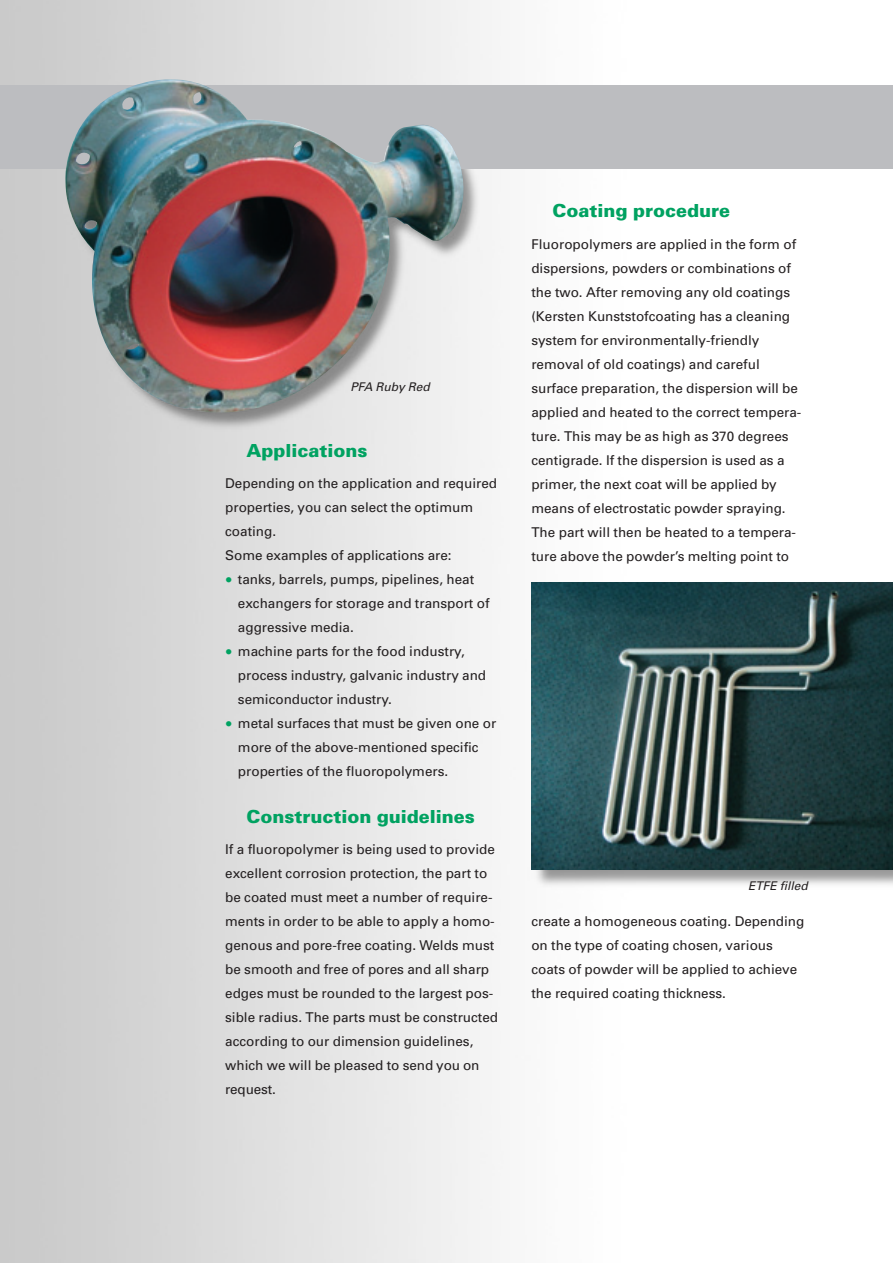
<style>
.page{position:relative;width:893px;height:1263px;background:#fff}
.page>*{position:absolute;margin:0;border:0;box-sizing:border-box;transform-origin:0 0}
.t1{font:900 18px "Univers";color:#00a261}
.t2{font:13.5px/24px "Univers";color:#231f20}
.t3{font:italic 12px "Univers";color:#231f20}
.s1{font-size:21px;color:#00a261}
</style>
<div class="page">
<div style="left:0;top:85px;width:893px;height:83px;background:#bcbdc0"></div>
<img style="left:64px;top:78px;width:401px;height:335px">
<img style="left:531px;top:582px;width:362px;height:288px">
<p class="t3" style="left:351px;top:383px;width:83px">PFA Ruby Red</p>
<h1 class="t1" style="left:246px;top:444px;width:122px">Applications</h1>
<p class="t2" style="left:225px;top:473px;width:273px">Depending on the application and required properties, you can select the optimum coating.<br>Some examples of applications are:</p>
<p class="t2" style="left:238px;top:569px;width:253px;text-indent:-13px"><span class="s1">•</span> tanks, barrels, pumps, pipelines, heat exchangers for storage and transport of aggressive media.</p>
<p class="t2" style="left:238px;top:641px;width:250px;text-indent:-13px"><span class="s1">•</span> machine parts for the food industry, process industry, galvanic industry and semiconductor industry.</p>
<p class="t2" style="left:238px;top:713px;width:260px;text-indent:-13px"><span class="s1">•</span> metal surfaces that must be given one or more of the above-mentioned specific properties of the fluoropolymers.</p>
<h1 class="t1" style="left:246px;top:810px;width:230px">Construction guidelines</h1>
<p class="t2" style="left:225px;top:839px;width:274px">If a fluoropolymer is being used to provide excellent corrosion protection, the part to be coated must meet a number of require&shy;ments in order to be able to apply a homo&shy;genous and pore-free coating. Welds must be smooth and free of pores and all sharp edges must be rounded to the largest pos&shy;sible radius. The parts must be constructed according to our dimension guidelines, which we will be pleased to send you on request.</p>
<h1 class="t1" style="left:553px;top:204px;width:179px">Coating procedure</h1>
<p class="t2" style="left:531px;top:233px;width:271px">Fluoropolymers are applied in the form of dispersions, powders or combinations of the two. After removing any old coatings (Kersten Kunststofcoating has a cleaning system for environmentally-friendly removal of old coatings) and careful surface preparation, the dispersion will be applied and heated to the correct tempera&shy;ture. This may be as high as 370 degrees centigrade. If the dispersion is used as a primer, the next coat will be applied by means of electrostatic powder spraying.<br>The part will then be heated to a tempera&shy;ture above the powder’s melting point to</p>
<p class="t3" style="left:748px;top:882px;width:63px">ETFE filled</p>
<p class="t2" style="left:531px;top:911px;width:274px">create a homogeneous coating. Depending on the type of coating chosen, various coats of powder will be applied to achieve the required coating thickness.</p>
</div>
